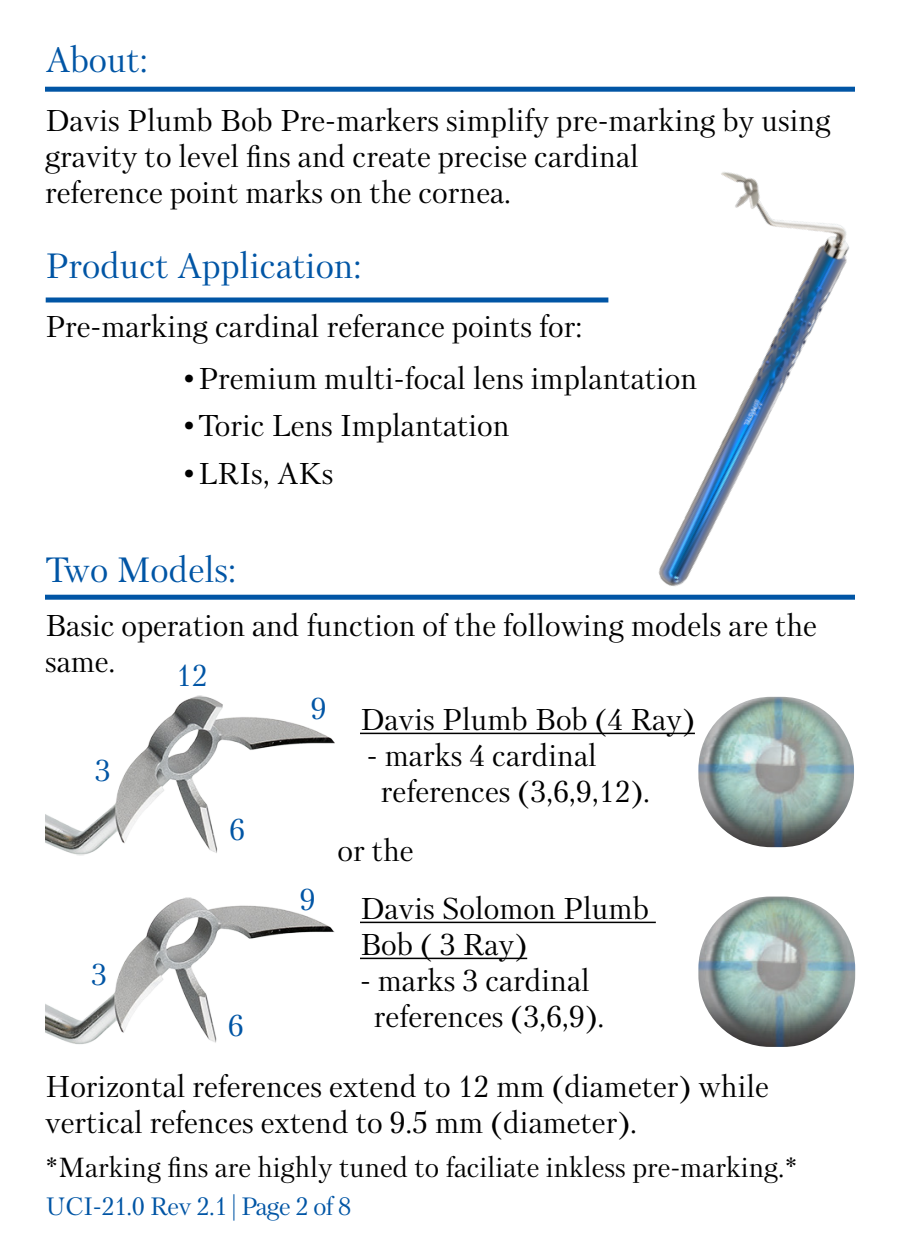
<style>
.page{position:relative;width:900px;height:1260px;background:#fff}
.page>*{position:absolute;margin:0;border:0;box-sizing:border-box;transform-origin:0 0}
.Paragraph_Style_1{font:35px "Petersburg";color:#0155a5}
.Paragraph_Style_1-2{font:30px/36px "Petersburg";color:#000}
.t1{font:30px "Petersburg";color:#0155a5}
.t2{font:27.5px "Petersburg";color:#000}
.t3{font:25px "Petersburg";letter-spacing:-.02em;color:#0155a5}
</style>
<div class="page">
<img style="left:45px;top:897px;width:290px;height:147px">
<img style="left:45px;top:695px;width:290px;height:161px">
<img style="left:653px;top:172px;width:202px;height:423px">
<img style="left:698px;top:697px;width:156px;height:150px">
<img style="left:698px;top:897px;width:157px;height:150px">
<hr style="left:360px;top:733px;width:335px;height:1px;background:#000">
<hr style="left:360px;top:922px;width:296px;height:1px;background:#000">
<hr style="left:360px;top:958px;width:167px;height:1px;background:#000">
<div style="left:45px;top:595px;width:810px;height:5px;background:#0155a5"></div>
<hr style="left:46px;top:298px;width:562px;height:4px;background:#0155a5">
<div style="left:45px;top:87px;width:810px;height:5px;background:#0155a5"></div>
<p class="Paragraph_Style_1" style="left:45px;top:37px;width:104px">About:</p>
<p class="Paragraph_Style_1-2" style="left:45px;top:102px;width:787px">Davis Plumb Bob Pre-markers simplify pre-marking by using gravity to level fins and create precise cardinal<br>reference point marks on the cornea.</p>
<p class="Paragraph_Style_1" style="left:45px;top:243px;width:318px">Product Application:</p>
<p class="Paragraph_Style_1-2" style="left:45px;top:308px;width:539px">Pre-marking cardinal referance points for:</p>
<p class="Paragraph_Style_1-2" style="left:180px;top:360px;width:519px">•Premium multi-focal lens implantation</p>
<p class="Paragraph_Style_1-2" style="left:180px;top:408px;width:331px">•Toric Lens Implantation</p>
<p class="Paragraph_Style_1-2" style="left:180px;top:455px;width:155px">•LRIs, AKs</p>
<p class="Paragraph_Style_1" style="left:45px;top:546px;width:193px">Two Models:</p>
<p class="Paragraph_Style_1-2" style="left:45px;top:607px;width:773px">Basic operation and function of the following models are the same.</p>
<p class="Paragraph_Style_1-2" style="left:360px;top:702px;width:336px">Davis Plumb Bob (4 Ray)</p>
<p class="Paragraph_Style_1-2" style="left:381px;top:738px;width:271px;text-indent:-14px">- marks 4 cardinal references (3,6,9,12).</p>
<p class="Paragraph_Style_1-2" style="left:338px;top:832px;width:78px">or the</p>
<p class="Paragraph_Style_1-2" style="left:360px;top:891px;width:290px">Davis Solomon Plumb<br>Bob ( 3 Ray)</p>
<p class="Paragraph_Style_1-2" style="left:360px;top:963px;width:246px;text-align:center">- marks 3 cardinal references (3,6,9).</p>
<p class="Paragraph_Style_1-2" style="left:45px;top:1068px;width:725px">Horizontal references extend to 12 mm (diameter) while vertical refences extend to 9.5 mm (diameter).</p>
<p class="t2" style="left:45px;top:1150px;width:754px">*Marking fins are highly tuned to faciliate inkless pre-marking.*</p>
<p class="t1" style="left:176px;top:656px;width:33px">12</p>
<p class="t1" style="left:311px;top:689px;width:17px">9</p>
<p class="t1" style="left:95px;top:750px;width:17px">3</p>
<p class="t1" style="left:229px;top:809px;width:17px">6</p>
<p class="t1" style="left:300px;top:879px;width:17px">9</p>
<p class="t1" style="left:91px;top:955px;width:17px">3</p>
<p class="t1" style="left:228px;top:1005px;width:17px">6</p>
<p class="t3" style="left:45px;top:1190px;width:308px">UCI-21.0 Rev 2.1 | Page 2 of 8</p>
</div>
